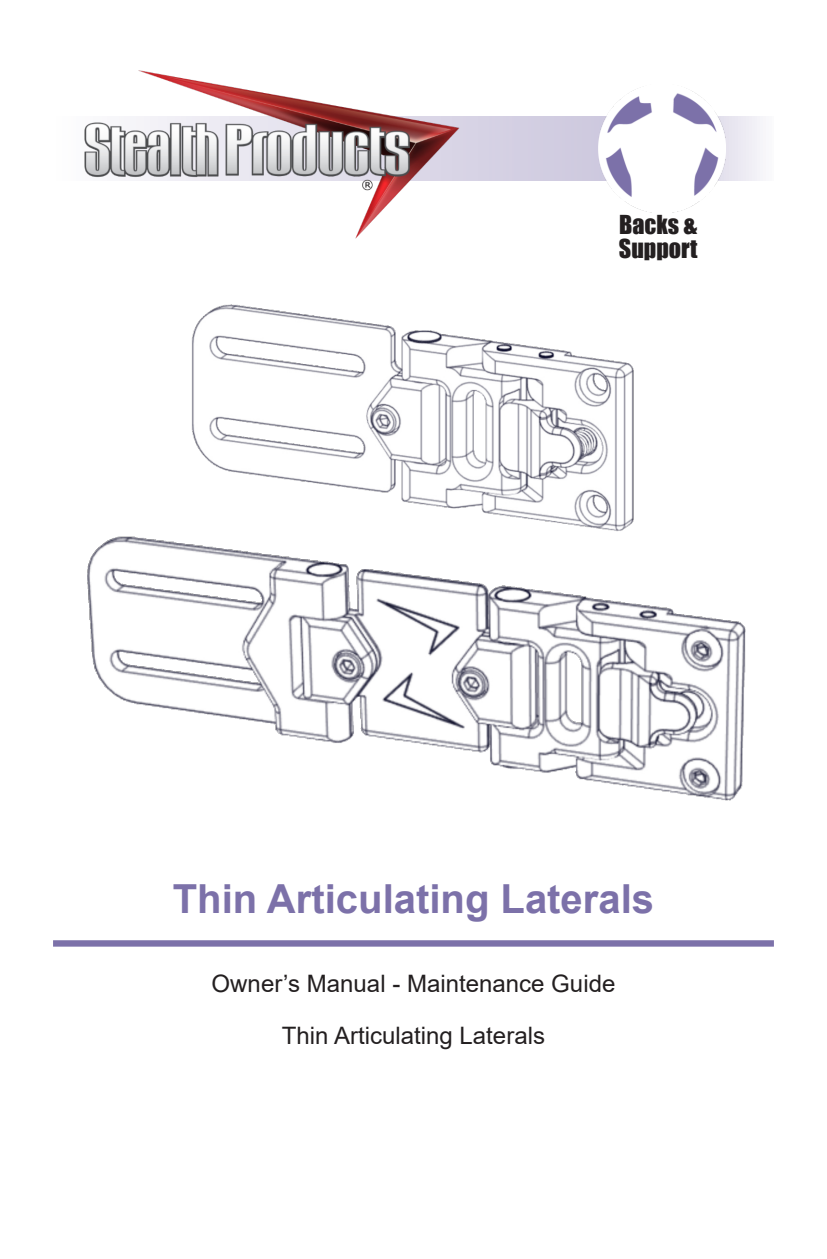
<style>
.page{position:relative;width:827px;height:1259px;background:#fff}
.page>*{position:absolute;margin:0;border:0;box-sizing:border-box;transform-origin:0 0}
.t1{font:700 40px "Arial";color:#7c71a9}
.t2{font:24px/52px "Arial";color:#231f20;text-align:center}
.t3{font:24px/24px "Impact";color:#231f20}
</style>
<div class="page">
<svg style="left:463px;top:117px;width:297px;height:63px;background:#d8d4e5"></svg>
<img style="left:597px;top:88px;width:128px;height:124px">
<img style="left:84px;top:70px;width:379px;height:169px">
<div style="left:53px;top:940px;width:720px;height:6px;background:#7c71a9"></div>
<img style="left:191px;top:304px;width:443px;height:227px">
<img style="left:87px;top:536px;width:659px;height:265px">
<p class="t3" style="left:618px;top:214px;width:80px">Backs &amp;<br>Support</p>
<h1 class="t1" style="left:173px;top:883px;width:482px">Thin Articulating Laterals</h1>
<p class="t2" style="left:211px;top:959px;width:405px">Owner’s Manual - Maintenance Guide<br>Thin Articulating Laterals</p>
</div>
